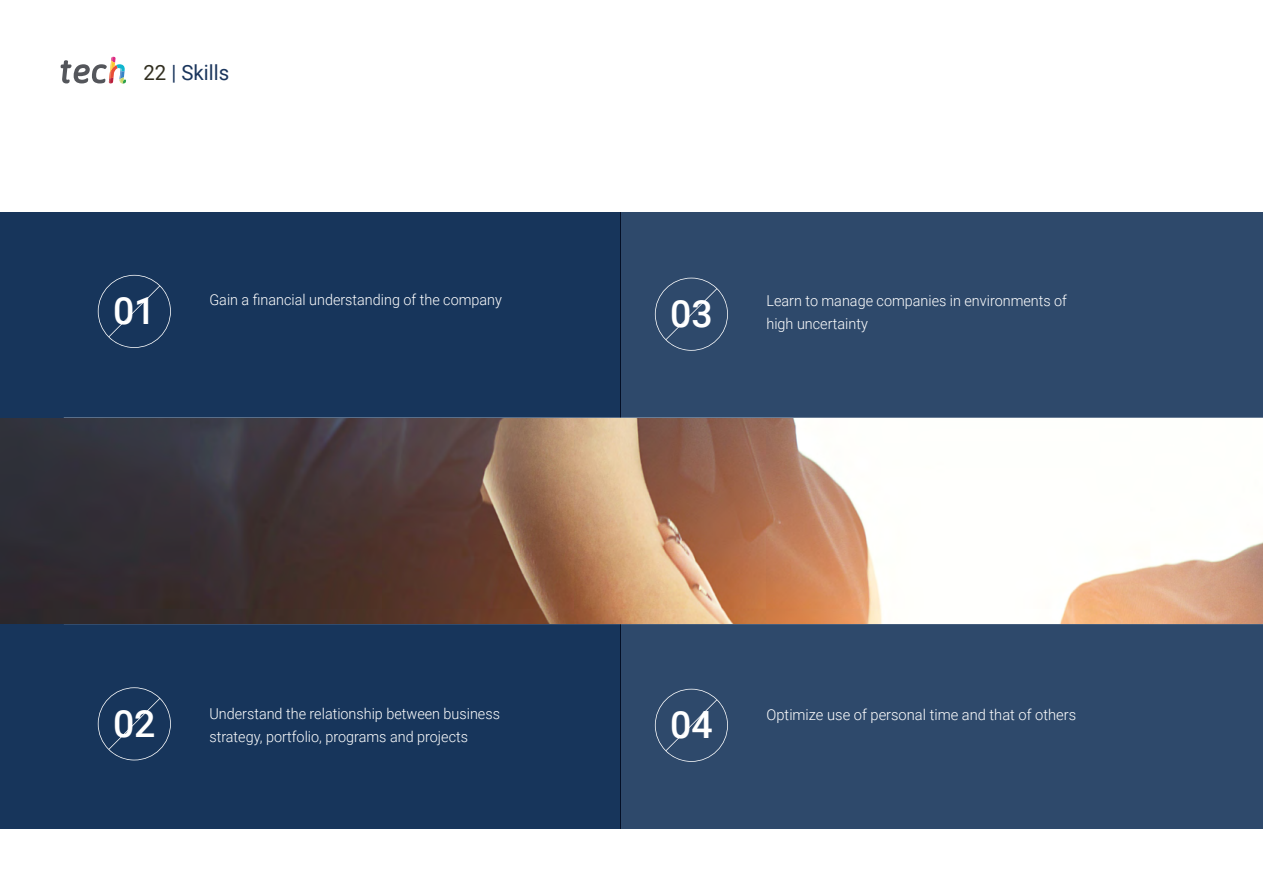
<style>
.page{position:relative;width:1263px;height:893px;background:#fff}
.page>*{position:absolute;margin:0;border:0;box-sizing:border-box;transform-origin:0 0}
.t1{font:500 37.5px "Roboto";color:#fff}
.t2{font:21px "Roboto";color:#1a355c}
.t3{font:300 15px/22.5px "Roboto";color:#fff;scale:.96 1}
.t4{font:300 15px "Roboto";color:#fff}
.s1{color:#312e20}
</style>
<div class="page">
<div style="left:0;top:213px;width:621px;height:616px;background:#17355b"></div>
<div style="left:621px;top:213px;width:642px;height:616px;background:#2e496b"></div>
<svg style="left:98px;top:275px;width:73px;height:73px"></svg>
<svg style="left:98px;top:687px;width:73px;height:73px"></svg>
<svg style="left:655px;top:278px;width:73px;height:73px"></svg>
<svg style="left:655px;top:689px;width:73px;height:73px"></svg>
<hr style="left:64px;top:623px;width:1199px;height:1px;background:#fff">
<img style="left:0;top:418px;width:1263px;height:205px">
<svg style="left:61px;top:57px;width:65px;height:27px"></svg>
<h2 class="t2" style="left:144px;top:57px;width:87px"><span class="s1">22</span> | Skills</h2>
<h1 class="t1" style="left:113px;top:284px;width:44px">01</h1>
<p class="t3" style="left:209px;top:288px;width:306px">Gain a financial understanding of the company</p>
<h1 class="t1" style="left:670px;top:287px;width:44px">03</h1>
<p class="t3" style="left:766px;top:289px;width:315px">Learn to manage companies in environments of high uncertainty</p>
<h1 class="t1" style="left:113px;top:697px;width:44px">02</h1>
<p class="t3" style="left:209px;top:702px;width:304px">Understand the relationship between business strategy, portfolio, programs and projects</p>
<h1 class="t1" style="left:670px;top:698px;width:44px">04</h1>
<p class="t4" style="left:766px;top:705px;width:311px">Optimize use of personal time and that of others</p>
</div>
